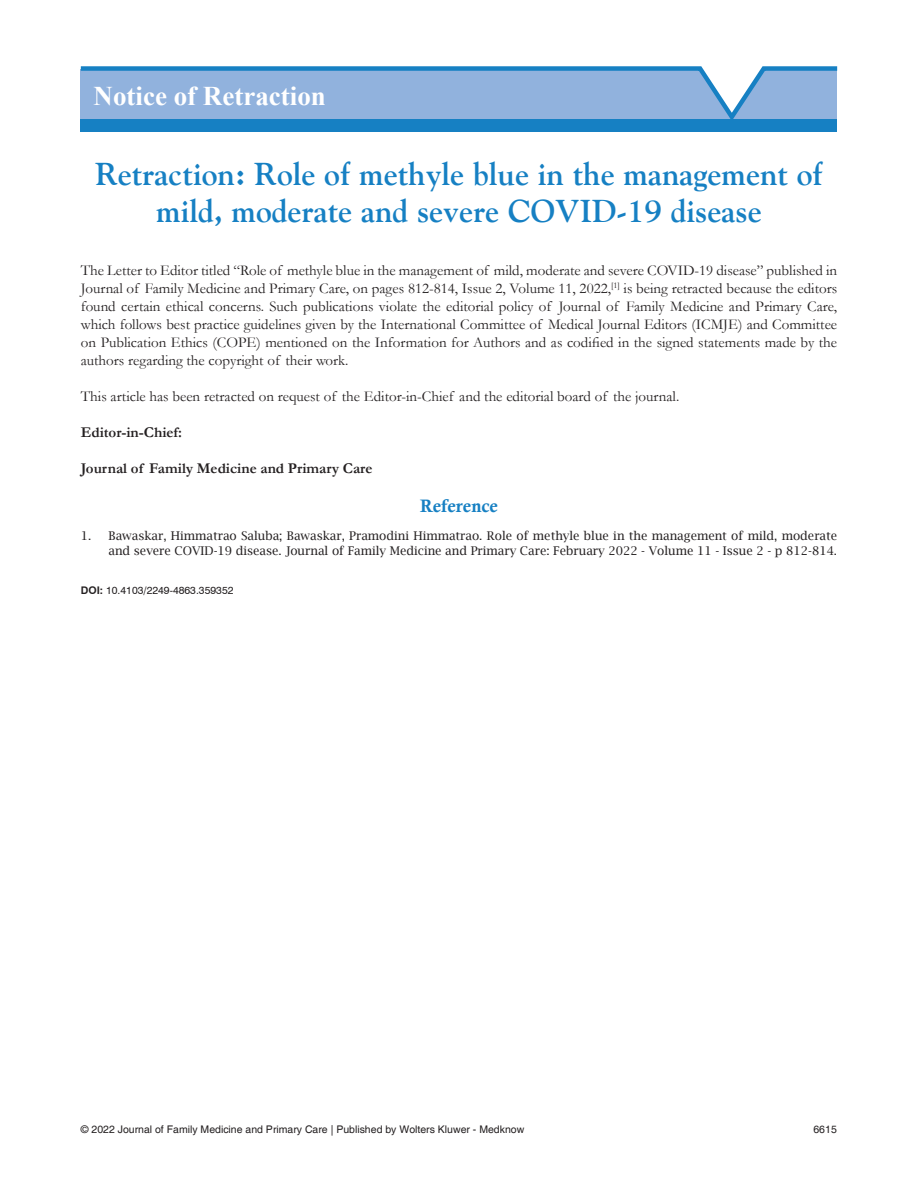
<style>
.page{position:relative;width:918px;height:1188px;background:#fff}
.page>*{position:absolute;margin:0;border:0;box-sizing:border-box;transform-origin:0 0}
.AT{font:700 31.5px/37.5px "Goudy";color:#1680c3;text-align:center}
.AH{font:700 27px "Times New Roman";color:#fff}
.t1{font:18px "Calis MT Bol";color:#1680c3}
.TX{font:15px/18px "Garamond";color:#231f20;text-align:justify}
.TX-2{font:700 15px "Garamond";color:#231f20}
.REF{font:12px/15px "Lucida Bright";color:#231f20;text-align:right}
.RF{font:10.5px "Helvetica";color:#231f20}
.WEB{font:10.5px "Swiss 721 BT";color:#231f20}
.s1{font-weight:700}
</style>
<div class="page">
<svg style="left:80px;top:66px;width:758px;height:59px;background:#8ab0db"></svg>
<div style="left:81px;top:119px;width:756px;height:13px;background:#1680c3"></div>
<p class="AH" style="left:94px;top:77px;width:234px">Notice of Retraction</p>
<p class="AT" style="left:95px;top:155px;width:729px">Retraction: Role of methyle blue in the management of mild, moderate and severe COVID-19 disease</p>
<p class="TX" style="left:81px;top:261px;width:758px">The Letter to Editor titled “Role of methyle blue in the management of mild, moderate and severe COVID-19 disease” published in Journal of Family Medicine and Primary Care, on pages 812-814, Issue 2, Volume 11, 2022,<sup>[1]</sup> is being retracted because the editors found certain ethical concerns. Such publications violate the editorial policy of Journal of Family Medicine and Primary Care, which follows best practice guidelines given by the International Committee of Medical Journal Editors (ICMJE) and Committee on Publication Ethics (COPE) mentioned on the Information for Authors and as codified in the signed statements made by the authors regarding the copyright of their work.</p>
<p class="TX" style="left:81px;top:387px;width:600px">This article has been retracted on request of the Editor-in-Chief and the editorial board of the journal.</p>
<p class="TX-2" style="left:81px;top:422px;width:103px">Editor-in-Chief:</p>
<p class="TX-2" style="left:81px;top:458px;width:293px">Journal of Family Medicine and Primary Care</p>
<h1 class="t1" style="left:420px;top:496px;width:79px">Reference</h1>
<p class="REF" style="left:81px;top:528px;width:758px">1. Bawaskar, Himmatrao Saluba; Bawaskar, Pramodini Himmatrao. Role of methyle blue in the management of mild, moderate and severe COVID-19 disease. Journal of Family Medicine and Primary Care: February 2022 - Volume 11 - Issue 2 - p 812-814.</p>
<p class="WEB" style="left:81px;top:584px;width:154px"><span class="s1">DOI:</span> 10.4103/2249-4863.359352</p>
<p class="RF" style="left:81px;top:1124px;width:445px">© 2022 Journal of Family Medicine and Primary Care | Published by Wolters Kluwer ‑ Medknow</p>
<p class="RF" style="left:813px;top:1124px;width:25px">6615</p>
</div>
